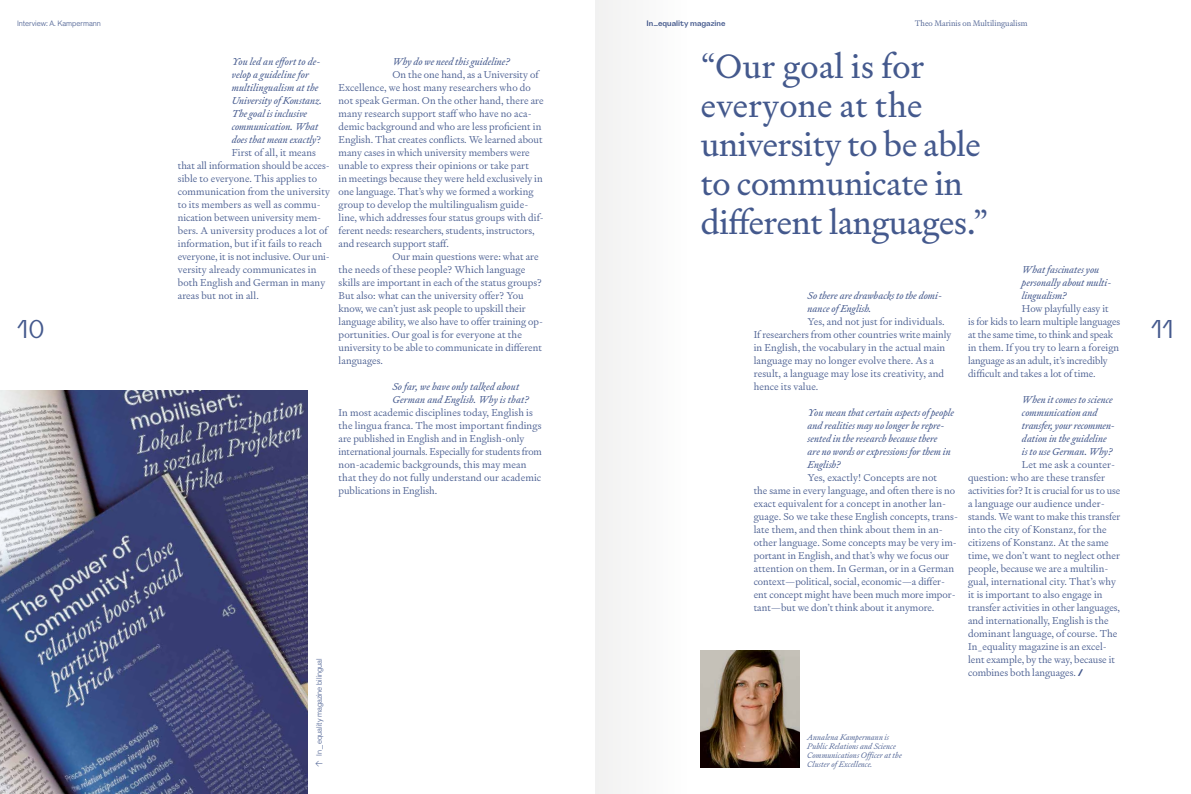
<style>
.page{position:relative;width:1191px;height:794px;background:#fff}
.page>*{position:absolute;margin:0;border:0;box-sizing:border-box;transform-origin:0 0}
.t1{font:34px/39px "Signifier";letter-spacing:-.01em;color:#44598d}
.t2{font:26px "Grotta";color:#44598d}
.t3{font:300 10px/13px "Signifier";letter-spacing:.005em;color:#44598d}
.t4{font:italic 10px/13px "Signifier";color:#44598d}
.t5{font:italic 300 8px/9px "Signifier";letter-spacing:.015em;color:#44598d}
.t6{font:300 8px "Theinhardt";color:#44598d}
.t7{font:300 8px "Signifier";color:#44598d}
.t8{font:600 8px "Grotta";color:#44598d}
.s1{font-weight:300;font-style:normal}
.s2{font-family:"Theinhardt";font-weight:700}
</style>
<div class="page">
<img style="left:701px;top:650px;width:98px;height:117px">
<img style="left:0;top:390px;width:307px;height:404px">
<div style="left:595px;top:0;width:96px;height:794px;background:#f7f7f7"></div>
<p class="t6" style="left:17px;top:19px;width:85px">Interview: A. Kampermann</p>
<p class="t7" style="left:914px;top:18px;width:114px">Theo Marinis on Multilingualism</p>
<p class="t8" style="left:646px;top:19px;width:80px">In_equality magazine</p>
<h1 class="t1" style="left:700px;top:47px;width:289px">“Our goal is for everyone at the university to be able to communicate in different languages.”</h1>
<p class="t4" style="left:232px;top:55px;width:90px">You led an effort to de-</p>
<p class="t4" style="left:232px;top:68px;width:79px">velop a guideline for</p>
<p class="t4" style="left:232px;top:81px;width:88px">multilingualism at the</p>
<p class="t4" style="left:232px;top:94px;width:92px">University of Konstanz.</p>
<p class="t4" style="left:232px;top:107px;width:77px">The goal is inclusive</p>
<p class="t4" style="left:232px;top:120px;width:88px">communication. What</p>
<p class="t4" style="left:232px;top:133px;width:91px">does that mean exactly<span class="s1">?</span></p>
<p class="t3" style="left:232px;top:146px;width:86px">First of all, it means</p>
<p class="t3" style="left:178px;top:159px;width:154px">that all information should be acces-</p>
<p class="t3" style="left:178px;top:172px;width:141px">sible to everyone. This applies to</p>
<p class="t3" style="left:178px;top:185px;width:154px">communication from the university</p>
<p class="t3" style="left:178px;top:198px;width:144px">to its members as well as commu-</p>
<p class="t3" style="left:178px;top:211px;width:145px">nication between university mem-</p>
<p class="t3" style="left:178px;top:224px;width:151px">bers. A university produces a lot of</p>
<p class="t3" style="left:178px;top:237px;width:146px">information, but if it fails to reach</p>
<p class="t3" style="left:178px;top:250px;width:154px">everyone, it is not inclusive. Our uni-</p>
<p class="t3" style="left:178px;top:263px;width:140px">versity already communicates in</p>
<p class="t3" style="left:178px;top:276px;width:149px">both English and German in many</p>
<p class="t3" style="left:178px;top:289px;width:83px">areas but not in all.</p>
<p class="t4" style="left:392px;top:55px;width:119px">Why do we need this guideline?</p>
<p class="t3" style="left:392px;top:68px;width:147px">On the one hand, as a University of</p>
<p class="t3" style="left:338px;top:81px;width:194px">Excellence, we host many researchers who do</p>
<p class="t3" style="left:338px;top:94px;width:207px">not speak German. On the other hand, there are</p>
<p class="t3" style="left:338px;top:107px;width:195px">many research support staff who have no aca-</p>
<p class="t3" style="left:338px;top:120px;width:204px">demic background and who are less proficient in</p>
<p class="t3" style="left:338px;top:133px;width:205px">English. That creates conflicts. We learned about</p>
<p class="t3" style="left:338px;top:146px;width:193px">many cases in which university members were</p>
<p class="t3" style="left:338px;top:159px;width:192px">unable to express their opinions or take part</p>
<p class="t3" style="left:338px;top:172px;width:206px">in meetings because they were held exclusively in</p>
<p class="t3" style="left:338px;top:185px;width:196px">one language. That’s why we formed a working</p>
<p class="t3" style="left:338px;top:198px;width:191px">group to develop the multilingualism guide-</p>
<p class="t3" style="left:338px;top:211px;width:207px">line, which addresses four status groups with dif-</p>
<p class="t3" style="left:338px;top:224px;width:197px">ferent needs: researchers, students, instructors,</p>
<p class="t3" style="left:338px;top:237px;width:112px">and research support staff.</p>
<p class="t3" style="left:392px;top:250px;width:148px">Our main questions were: what are</p>
<p class="t3" style="left:338px;top:263px;width:188px">the needs of these people? Which language</p>
<p class="t3" style="left:338px;top:276px;width:205px">skills are important in each of the status groups?</p>
<p class="t3" style="left:338px;top:289px;width:187px">But also: what can the university offer? You</p>
<p class="t3" style="left:338px;top:302px;width:189px">know, we can’t just ask people to upskill their</p>
<p class="t3" style="left:338px;top:315px;width:206px">language ability, we also have to offer training op-</p>
<p class="t3" style="left:338px;top:328px;width:185px">portunities. Our goal is for everyone at the</p>
<p class="t3" style="left:338px;top:341px;width:205px">university to be able to communicate in different</p>
<p class="t3" style="left:338px;top:354px;width:46px">languages.</p>
<p class="t4" style="left:392px;top:380px;width:138px">So far, we have only talked about<br>German and English. Why is that?</p>
<p class="t3" style="left:338px;top:406px;width:205px">In most academic disciplines today, English is the lingua franca. The most important findings are published in English and in English-only international journals. Especially for students from non-academic backgrounds, this may mean that they do not fully understand our academic publications in English.</p>
<p class="t4" style="left:1022px;top:263px;width:91px">What fascinates you personally about multi&shy;lingualism?</p>
<p class="t3" style="left:968px;top:302px;width:154px;text-indent:54px">How playfully easy it<br>is for kids to learn multiple languages at the same time, to think and speak in them. If you try to learn a foreign language as an adult, it’s incredibly difficult and takes a lot of time.</p>
<p class="t4" style="left:1022px;top:393px;width:94px">When it comes to science communication and transfer, your recommen&shy;dation in the guideline is to use German. Why?</p>
<p class="t3" style="left:968px;top:458px;width:154px;text-indent:54px">Let me ask a counter&shy;question: who are these transfer activities for? It is crucial for us to use a language our audience under&shy;stands. We want to make this transfer into the city of Konstanz, for the citizens of Konstanz. At the same time, we don’t want to neglect other people, because we are a multilin&shy;gual, international city. That’s why it is important to also engage in transfer activities in other languages, and internationally, English is the dominant language, of course. The In_equality magazine is an excel&shy;lent example, by the way, because it combines both languages. <span class="s2">/</span></p>
<p class="t4" style="left:807px;top:289px;width:136px">So there are drawbacks to the domi&shy;nance of English.</p>
<p class="t3" style="left:753px;top:315px;width:199px;text-indent:54px">Yes, and not just for individuals.<br>If researchers from other countries write mainly in English, the vocabulary in the actual main language may no longer evolve there. As a result, a language may lose its creativity, and hence its value.</p>
<p class="t4" style="left:807px;top:406px;width:148px">You mean that certain aspects of people and realities may no longer be repre&shy;sented in the research because there<br>are no words or expressions for them in<br>English?</p>
<p class="t3" style="left:753px;top:471px;width:206px;text-indent:54px">Yes, exactly! Concepts are not<br>the same in every language, and often there is no exact equivalent for a concept in another lan&shy;guage. So we take these English concepts, trans&shy;late them, and then think about them in an&shy;other language. Some concepts may be very im&shy;portant in English, and that’s why we focus our attention on them. In German, or in a German context—political, social, economic—a differ&shy;ent concept might have been much more impor&shy;tant—but we don’t think about it anymore.</p>
<h2 class="t2" style="left:17px;top:314px;width:29px">10</h2>
<h2 class="t2" style="left:1151px;top:314px;width:24px">11</h2>
<p class="t6" style="left:314px;top:767px;width:111px;rotate:-90deg">↑ In_equality magazine bilingual</p>
<p class="t5" style="left:807px;top:733px;width:96px">Annalena Kampermann is<br>Public Relations and Science<br>Communications Officer at the</p>
<p class="t5" style="left:807px;top:760px;width:67px">Cluster of Excellence.</p>
</div>
